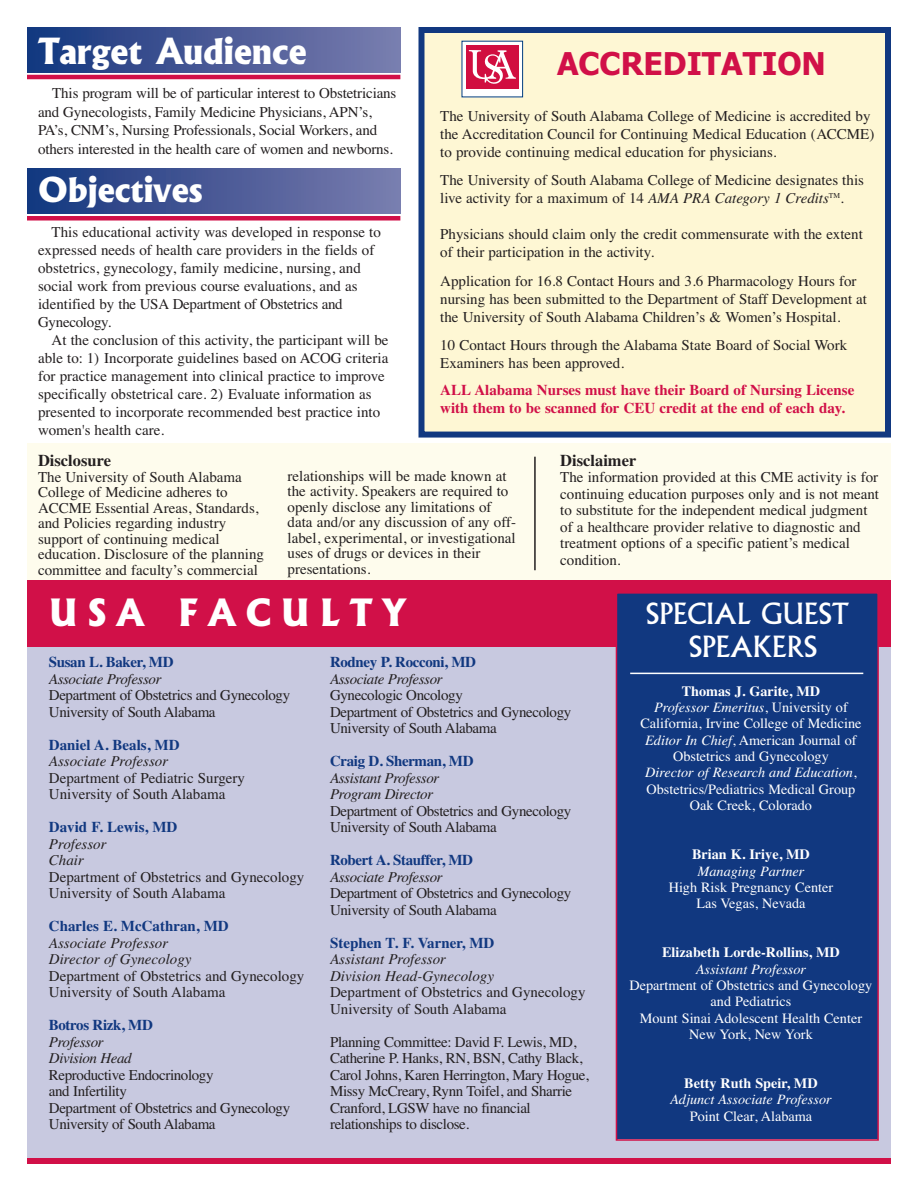
<style>
.page{position:relative;width:918px;height:1188px;background:#fff}
.page>*{position:absolute;margin:0;border:0;box-sizing:border-box;transform-origin:0 0}
.t1{font:800 36px "Albertus";letter-spacing:.265em;color:#fff}
.t2{font:800 34.5px "Albertus";color:#fff}
.t3{font:800 33px "Albertus";color:#fff}
.t4{font:700 31.5px "Tahoma";color:#d11048}
.t5{font:28.5px/33px "Albertus MT Std";color:#fff;text-align:center}
.t6{font:700 16.5px "Times";color:#231f20}
.t7{font:15px/18px "Times Roman TT";color:#231f20}
.t8{font:15px/15.5px "Times";color:#231f20}
.t9{font:15px/16.5px "Times";letter-spacing:-.025em;color:#231f20}
.t10{font:italic 15px/16.5px "Times";color:#231f20}
.t11{font:italic 15px/16.5px "Times";letter-spacing:-.025em;color:#231f20}
.t12{font:15px/18px "Times Bold TT";color:#d11048}
.t13{font:700 15px "Times";letter-spacing:-.025em;color:#113880}
.t14{font:700 15px "Times";color:#113880}
.t15{font:14.25px/16.4px "Times";color:#fff;text-align:center}
.t16{font:italic 14.25px "Times";color:#fff}
.t17{font:700 14.25px "Times";color:#fff}
.s1{font-family:"Times Italic TT"}
.s2{font-weight:700}
.s3{font-style:italic}
</style>
<div class="page">
<div style="left:27px;top:168px;width:373px;height:46px;background:linear-gradient(to right,#14367e,#7b7dae)"></div>
<div style="left:27px;top:216px;width:373px;height:5px;background:#d11048"></div>
<div style="left:27px;top:27px;width:373px;height:46px;background:linear-gradient(to right,#14367e,#7b7dae)"></div>
<hr style="left:27px;top:75px;width:373px;height:4px;background:#d11048">
<div style="left:27px;top:636px;width:864px;height:525px;background:#c8c9e0"></div>
<div style="left:27px;top:444px;width:864px;height:140px;background:#fefced"></div>
<div style="left:27px;top:580px;width:864px;height:67px;background:#d11048"></div>
<div style="left:424px;top:33px;width:461px;height:399px;background:#fef7d4"></div>
<div style="left:418px;top:27px;width:473px;height:411px;border:6px solid #113880"></div>
<div style="left:617px;top:594px;width:260px;height:545px;background:#113880"></div>
<div style="left:616px;top:592px;width:263px;height:549px;border:2px solid #d11048"></div>
<div style="left:462px;top:41px;width:61px;height:56px;background:#fff"></div>
<div style="left:466px;top:45px;width:52px;height:44px;background:#d10e40"></div>
<svg style="left:469px;top:50px;width:47px;height:34px"></svg>
<div style="left:27px;top:1158px;width:864px;height:6px;background:#d11048"></div>
<hr style="left:630px;top:673px;width:233px;height:1px;background:#fff">
<hr style="left:534px;top:457px;width:2px;height:113px;background:#231f20">
<h2 class="t2" style="left:38px;top:38px;width:270px">Target Audience</h2>
<p class="t7" style="left:38px;top:85px;width:360px;line-height:18.6px;text-indent:14px">This program will be of particular interest to Obstetricians and Gynecologists, Family Medicine Physicians, APN’s, PA’s, CNM’s, Nursing Professionals, Social Workers, and others interested in the health care of women and newborns.</p>
<h3 class="t3" style="left:38px;top:177px;width:166px">Objectives</h3>
<p class="t7" style="left:38px;top:224px;width:344px;text-indent:14px">This educational activity was developed in response to expressed needs of health care providers in the fields of obstetrics, gynecology, family medicine, nursing, and social work from previous course evaluations, and as identified by the USA Department of Obstetrics and Gynecology.</p>
<p class="t7" style="left:38px;top:332px;width:352px;text-indent:14px">At the conclusion of this activity, the participant will be able to: 1) Incorporate guidelines based on ACOG criteria for practice management into clinical practice to improve specifically obstetrical care. 2) Evaluate information as presented to incorporate recommended best practice into women's health care.</p>
<h3 class="t4" style="left:557px;top:46px;width:270px">ACCREDITATION</h3>
<p class="t7" style="left:440px;top:108px;width:436px">The University of South Alabama College of Medicine is accredited by the Accreditation Council for Continuing Medical Education (ACCME) to provide continuing medical education for physicians.</p>
<p class="t7" style="left:440px;top:173px;width:425px">The University of South Alabama College of Medicine designates this live activity for a maximum of 14 <span class="s1">AMA PRA Category 1 Credits</span><sup>TM</sup>.</p>
<p class="t7" style="left:440px;top:227px;width:424px">Physicians should claim only the credit commensurate with the extent of their participation in the activity.</p>
<p class="t7" style="left:440px;top:274px;width:428px">Application for 16.8 Contact Hours and 3.6 Pharmacology Hours for nursing has been submitted to the Department of Staff Development at the University of South Alabama Children’s &amp; Women’s Hospital.</p>
<p class="t7" style="left:440px;top:338px;width:409px">10 Contact Hours through the Alabama State Board of Social Work<br>Examiners has been approved.</p>
<p class="t12" style="left:440px;top:383px;width:416px">ALL Alabama Nurses must have their Board of Nursing License with them to be scanned for CEU credit at the end of each day.</p>
<p class="t6" style="left:38px;top:455px;width:75px">Disclosure</p>
<p class="t8" style="left:38px;top:471px;width:228px">The University of South Alabama College of Medicine adheres to ACCME Essential Areas, Standards, and Policies regarding industry support of continuing medical education. Disclosure of the planning committee and faculty’s commercial</p>
<p class="t8" style="left:288px;top:470px;width:230px">relationships will be made known at the activity. Speakers are required to openly disclose any limitations of data and/or any discussion of any off&shy;label, experimental, or investigational uses of drugs or devices in their presentations.</p>
<p class="t6" style="left:560px;top:454px;width:78px">Disclaimer</p>
<p class="t8" style="left:560px;top:470px;width:320px;line-height:16.5px">The information provided at this CME activity is for continuing education purposes only and is not meant to substitute for the independent medical judgment of a healthcare provider relative to diagnostic and treatment options of a specific patient’s medical condition.</p>
<h1 class="t1" style="left:49px;top:598px;width:359px">USA FACULTY</h1>
<p class="t13" style="left:49px;top:657px;width:126px">Susan L. Baker, MD</p>
<p class="t11" style="left:49px;top:672px;width:114px">Associate Professor</p>
<p class="t9" style="left:49px;top:688px;width:243px">Department of Obstetrics and Gynecology<br>University of South Alabama</p>
<p class="t14" style="left:49px;top:739px;width:132px">Daniel A. Beals, MD</p>
<p class="t10" style="left:49px;top:754px;width:121px">Associate Professor</p>
<p class="t8" style="left:49px;top:771px;width:198px;line-height:16.5px">Department of Pediatric Surgery<br>University of South Alabama</p>
<p class="t14" style="left:49px;top:822px;width:130px">David F. Lewis, MD</p>
<p class="t10" style="left:49px;top:837px;width:59px">Professor<br>Chair</p>
<p class="t8" style="left:49px;top:870px;width:257px;line-height:16.5px">Department of Obstetrics and Gynecology<br>University of South Alabama</p>
<p class="t14" style="left:49px;top:921px;width:181px">Charles E. McCathran, MD</p>
<p class="t10" style="left:49px;top:936px;width:144px">Associate Professor<br>Director of Gynecology</p>
<p class="t8" style="left:49px;top:969px;width:257px;line-height:16.5px">Department of Obstetrics and Gynecology<br>University of South Alabama</p>
<p class="t13" style="left:49px;top:1020px;width:105px">Botros Rizk, MD</p>
<p class="t11" style="left:49px;top:1035px;width:84px">Professor<br>Division Head</p>
<p class="t9" style="left:49px;top:1068px;width:243px">Reproductive Endocrinology<br>and Infertility<br>Department of Obstetrics and Gynecology<br>University of South Alabama</p>
<p class="t13" style="left:330px;top:657px;width:147px">Rodney P. Rocconi, MD</p>
<p class="t11" style="left:330px;top:672px;width:114px">Associate Professor</p>
<p class="t9" style="left:330px;top:688px;width:243px">Gynecologic Oncology<br>Department of Obstetrics and Gynecology<br>University of South Alabama</p>
<p class="t13" style="left:330px;top:756px;width:145px">Craig D. Sherman, MD</p>
<p class="t11" style="left:330px;top:771px;width:111px">Assistant Professor<br>Program Director</p>
<p class="t9" style="left:330px;top:804px;width:243px">Department of Obstetrics and Gynecology<br>University of South Alabama</p>
<p class="t13" style="left:330px;top:855px;width:145px">Robert A. Stauffer, MD</p>
<p class="t11" style="left:330px;top:870px;width:114px">Associate Professor</p>
<p class="t9" style="left:330px;top:886px;width:243px">Department of Obstetrics and Gynecology<br>University of South Alabama</p>
<p class="t14" style="left:330px;top:937px;width:166px">Stephen T. F. Varner, MD</p>
<p class="t10" style="left:330px;top:952px;width:166px">Assistant Professor<br>Division Head-Gynecology</p>
<p class="t8" style="left:330px;top:985px;width:257px;line-height:16.5px">Department of Obstetrics and Gynecology<br>University of South Alabama</p>
<p class="t9" style="left:330px;top:1035px;width:260px">Planning Committee: David F. Lewis, MD, Catherine P. Hanks, RN, BSN, Cathy Black, Carol Johns, Karen Herrington, Mary Hogue, Missy McCreary, Rynn Toifel, and Sharrie Cranford, LGSW have no financial relationships to disclose.</p>
<h3 class="t5" style="left:646px;top:598px;width:205px">SPECIAL GUEST<br>SPEAKERS</h3>
<p class="t15" style="left:640px;top:684px;width:223px"><span class="s2">Thomas J. Garite, MD<br></span><span class="s3">Professor Emeritus</span>, University of<br>California, Irvine College of Medicine<br><span class="s3">Editor In Chief</span>, American Journal of<br>Obstetrics and Gynecology<br><span class="s3">Director of Research and Education</span>,<br>Obstetrics/Pediatrics Medical Group<br>Oak Creek, Colorado</p>
<p class="t17" style="left:692px;top:849px;width:119px">Brian K. Iriye, MD</p>
<p class="t16" style="left:698px;top:866px;width:108px">Managing Partner</p>
<p class="t15" style="left:669px;top:880px;width:166px">High Risk Pregnancy Center<br>Las Vegas, Nevada</p>
<p class="t17" style="left:662px;top:947px;width:179px">Elizabeth Lorde-Rollins, MD</p>
<p class="t16" style="left:696px;top:964px;width:112px">Assistant Professor</p>
<p class="t15" style="left:630px;top:978px;width:244px">Department of Obstetrics and Gynecology and Pediatrics<br>Mount Sinai Adolescent Health Center<br>New York, New York</p>
<p class="t17" style="left:684px;top:1078px;width:135px">Betty Ruth Speir, MD</p>
<p class="t16" style="left:670px;top:1094px;width:163px">Adjunct Associate Professor</p>
<p class="t15" style="left:690px;top:1109px;width:124px">Point Clear, Alabama</p>
</div>
